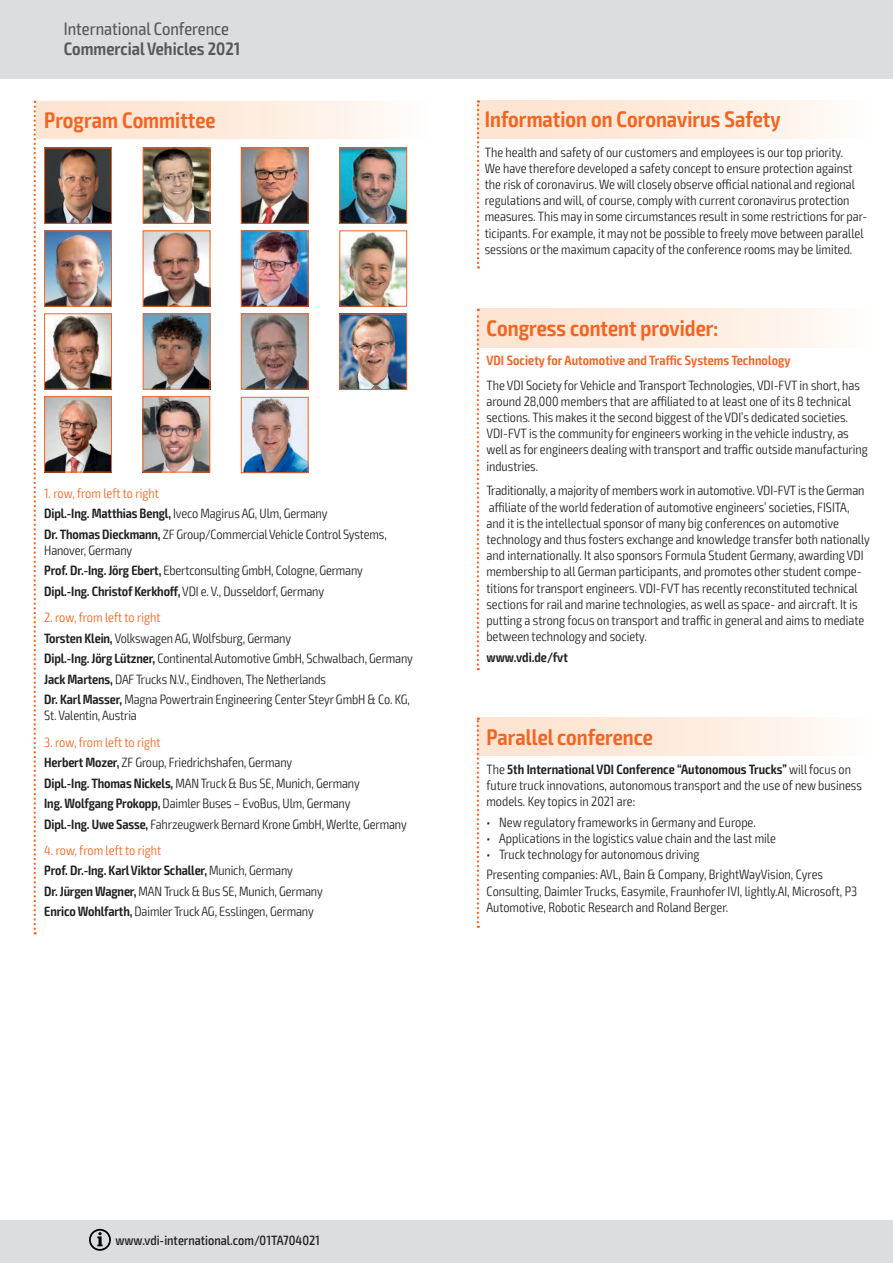
<style>
.page{position:relative;width:893px;height:1263px;background:#fff}
.page>*{position:absolute;margin:0;border:0;box-sizing:border-box;transform-origin:0 0}
.t1{font:600 condensed 22.5px "Exo 2";color:#f36421}
.t2{font:condensed 18px "Exo 2";color:#57585a}
.t3{font:600 condensed 18px "Exo 2";color:#57585a}
.t4{font:300 condensed 13.5px/16.2px "Exo 2";color:#231f20}
.t5{font:600 condensed 13.5px "Exo 2";letter-spacing:.005em;color:#f36421}
.t6{font:500 condensed 13.5px "Exo 2";color:#231f20}
.t7{font:600 condensed 13.5px "Exo 2";color:#231f20}
.s1{color:#f36421}
.s2{font-weight:600}
</style>
<div class="page">
<div style="left:0;top:0;width:893px;height:79px;background:#dcdddf"></div>
<div style="left:0;top:1220px;width:893px;height:43px;background:#dcdddf"></div>
<svg style="left:89px;top:1229px;width:22px;height:22px"></svg>
<div style="left:478px;top:309px;width:8px;height:38px;background:#fee4d2"></div>
<div style="left:486px;top:309px;width:386px;height:38px;background:linear-gradient(to right,#fee0cb,#fefaf7)"></div>
<svg style="left:477px;top:309px;width:2px;height:361px"></svg>
<svg style="left:34px;top:101px;width:374px;height:833px"></svg>
<img style="left:46px;top:150px;width:64px;height:72px">
<div style="left:44px;top:148px;width:68px;height:76px;border:1px solid #f36421"></div>
<img style="left:46px;top:232px;width:64px;height:73px">
<div style="left:44px;top:230px;width:68px;height:77px;border:1px solid #f36421"></div>
<img style="left:145px;top:150px;width:63px;height:72px">
<div style="left:143px;top:148px;width:67px;height:76px;border:1px solid #f36421"></div>
<img style="left:145px;top:232px;width:63px;height:73px">
<img style="left:243px;top:150px;width:64px;height:72px">
<div style="left:241px;top:148px;width:68px;height:76px;border:1px solid #f36421"></div>
<img style="left:243px;top:232px;width:64px;height:73px">
<div style="left:241px;top:230px;width:68px;height:77px;border:1px solid #f36421"></div>
<img style="left:341px;top:150px;width:64px;height:72px">
<div style="left:339px;top:148px;width:68px;height:76px;border:1px solid #f36421"></div>
<img style="left:341px;top:232px;width:64px;height:73px">
<div style="left:339px;top:230px;width:68px;height:77px;border:1px solid #f36421"></div>
<img style="left:46px;top:315px;width:64px;height:73px">
<div style="left:44px;top:313px;width:68px;height:77px;border:1px solid #f36421"></div>
<img style="left:145px;top:398px;width:63px;height:72px">
<div style="left:143px;top:396px;width:67px;height:76px;border:1px solid #f36421"></div>
<img style="left:145px;top:315px;width:63px;height:73px">
<div style="left:143px;top:313px;width:67px;height:77px;border:1px solid #f36421"></div>
<img style="left:243px;top:315px;width:64px;height:73px">
<div style="left:241px;top:313px;width:68px;height:77px;border:1px solid #f36421"></div>
<img style="left:341px;top:316px;width:64px;height:72px">
<div style="left:339px;top:314px;width:68px;height:76px;border:1px solid #f36421"></div>
<div style="left:478px;top:100px;width:7px;height:39px;background:#fee4d2"></div>
<div style="left:485px;top:100px;width:385px;height:39px;background:linear-gradient(to right,#fee0cb,#fefaf7)"></div>
<svg style="left:477px;top:100px;width:2px;height:169px"></svg>
<img style="left:46px;top:398px;width:64px;height:72px">
<div style="left:44px;top:396px;width:68px;height:76px;border:1px solid #f36421"></div>
<img style="left:243px;top:399px;width:64px;height:72px">
<div style="left:241px;top:397px;width:68px;height:76px;border:1px solid #f36421"></div>
<div style="left:478px;top:718px;width:8px;height:38px;background:#fee4d2"></div>
<div style="left:486px;top:718px;width:386px;height:38px;background:linear-gradient(to right,#fee0cb,#fefaf7)"></div>
<svg style="left:477px;top:718px;width:2px;height:210px"></svg>
<h2 class="t2" style="left:64px;top:18px;width:167px">International Conference</h2>
<h2 class="t3" style="left:64px;top:38px;width:178px">Commercial Vehicles 2021</h2>
<h1 class="t1" style="left:44px;top:106px;width:173px">Program Committee</h1>
<p class="t4" style="left:44px;top:483px;width:344px;line-height:20.4px"><span class="s1">1. row, from left to right<br></span><span class="s2">Dipl.-Ing. Matthias Bengl,</span> Iveco Magirus AG, Ulm, Germany<br><span class="s2">Dr. Thomas Dieckmann,</span> ZF Group/Commercial Vehicle Control Systems,</p>
<p class="t4" style="left:44px;top:540px;width:320px;line-height:20.4px">Hanover, Germany<br><span class="s2">Prof. Dr.-Ing. Jörg Ebert,</span> Ebertconsulting GmbH, Cologne, Germany<br><span class="s2">Dipl.-Ing. Christof Kerkhoff,</span> VDI e. V., Dusseldorf, Germany</p>
<p class="t4" style="left:44px;top:608px;width:370px;line-height:20.4px"><span class="s1">2. row, from left to right<br></span><span class="s2">Torsten Klein,</span> Volkswagen AG, Wolfsburg, Germany<br><span class="s2">Dipl.-Ing. Jörg Lützner,</span> Continental Automotive GmbH, Schwalbach, Germany <span class="s2">Jack Martens,</span> DAF Trucks N.V., Eindhoven, The Netherlands<br><span class="s2">Dr. Karl Masser,</span> Magna Powertrain Engineering Center Steyr GmbH &amp; Co. KG,</p>
<p class="t4" style="left:44px;top:708px;width:94px">St. Valentin, Austria</p>
<p class="t4" style="left:44px;top:732px;width:364px;line-height:20.4px"><span class="s1">3. row, from left to right<br></span><span class="s2">Herbert Mozer,</span> ZF Group, Friedrichshafen, Germany<br><span class="s2">Dipl.-Ing. Thomas Nickels,</span> MAN Truck &amp; Bus SE, Munich, Germany<br><span class="s2">Ing. Wolfgang Prokopp,</span> Daimler Buses – EvoBus, Ulm, Germany<br><span class="s2">Dipl.-Ing. Uwe Sasse,</span> Fahrzeugwerk Bernard Krone GmbH, Werlte, Germany</p>
<p class="t4" style="left:44px;top:840px;width:280px;line-height:20.4px"><span class="s1">4. row, from left to right<br></span><span class="s2">Prof. Dr.-Ing. Karl Viktor Schaller,</span> Munich, Germany<br><span class="s2">Dr. Jürgen Wagner,</span> MAN Truck &amp; Bus SE, Munich, Germany <span class="s2">Enrico Wohlfarth,</span> Daimler Truck AG, Esslingen, Germany</p>
<h1 class="t1" style="left:485px;top:106px;width:297px">Information on Coronavirus Safety</h1>
<p class="t4" style="left:485px;top:144px;width:384px">The health and safety of our customers and employees is our top priority.<br>We have therefore developed a safety concept to ensure protection against the risk of coronavirus. We will closely observe official national and regional regulations and will, of course, comply with current coronavirus protection measures. This may in some circumstances result in some restrictions for par&shy;ticipants. For example, it may not be possible to freely move between parallel sessions or the maximum capacity of the conference rooms may be limited.</p>
<h1 class="t1" style="left:486px;top:314px;width:233px">Congress content provider:</h1>
<p class="t5" style="left:486px;top:352px;width:306px">VDI Society for Automotive and Traffic Systems Technology</p>
<p class="t4" style="left:486px;top:377px;width:383px">The VDI Society for Vehicle and Transport Technologies, VDI-FVT in short, has around 28,000 members that are affiliated to at least one of its 8 technical sections. This makes it the second biggest of the VDI’s dedicated societies.<br>VDI-FVT is the community for engineers working in the vehicle industry, as well as for engineers dealing with transport and traffic outside manufacturing industries.</p>
<p class="t4" style="left:486px;top:483px;width:385px">Traditionally, a majority of members work in automotive. VDI-FVT is the German affiliate of the world federation of automotive engineers’ societies, FISITA,<br>and it is the intellectual sponsor of many big conferences on automotive technology and thus fosters exchange and knowledge transfer both nationally and internationally. It also sponsors Formula Student Germany, awarding VDI membership to all German participants, and promotes other student compe&shy;titions for transport engineers. VDI-FVT has recently reconstituted technical sections for rail and marine technologies, as well as space- and aircraft. It is putting a strong focus on transport and traffic in general and aims to mediate between technology and society.</p>
<p class="t7" style="left:486px;top:649px;width:83px">www.vdi.de/fvt</p>
<h1 class="t1" style="left:486px;top:723px;width:168px">Parallel conference</h1>
<p class="t4" style="left:486px;top:761px;width:377px">The <span class="s2">5th International VDI Conference “Autonomous Trucks”</span> will focus on future truck innovations, autonomous transport and the use of new business models. Key topics in 2021 are:</p>
<p class="t4" style="left:486px;top:814px;width:271px">• New regulatory frameworks in Germany and Europe.</p>
<p class="t4" style="left:486px;top:830px;width:291px">• Applications in the logistics value chain and the last mile</p>
<p class="t4" style="left:486px;top:844px;width:338px;line-height:20.4px">• Truck technology for autonomous driving<br>Presenting companies: AVL, Bain &amp; Company, BrightWayVision, Cyres</p>
<p class="t4" style="left:486px;top:883px;width:372px">Consulting, Daimler Trucks, Easymile, Fraunhofer IVI, lightly.AI, Microsoft, P3<br>Automotive, Robotic Research and Roland Berger.</p>
<p class="t6" style="left:115px;top:1232px;width:206px">www.vdi-international.com/01TA704021</p>
</div>
